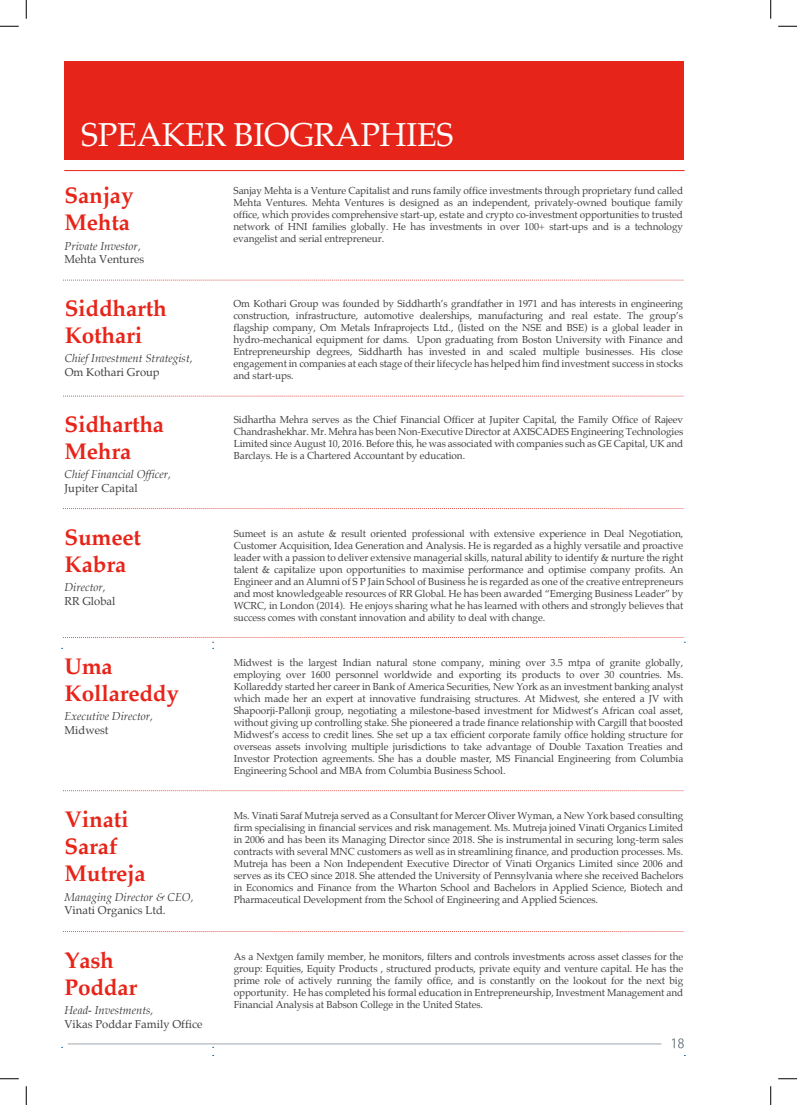
<style>
.page{position:relative;width:797px;height:1105px;background:#fff}
.page>*{position:absolute;margin:0;border:0;box-sizing:border-box;transform-origin:0 0}
.t1{font:32.5px "Palatino";letter-spacing:-.01em;color:#fff}
.t2{font:700 22.5px/27px "Palatino";letter-spacing:-.01em;color:#e72419}
.t3{font:italic 11.25px "Palatino";color:#404041}
.t4{font:11.25px "Palatino";color:#404041}
.t5{font:10px/12px "Palatino";letter-spacing:-.01em;color:#404041;text-align:justify}
</style>
<div class="page">
<hr style="left:68px;top:1043px;width:593px;height:1px;background:#a2a8ad">
<svg style="left:672px;top:1038px;width:12px;height:10px"></svg>
<div style="left:65px;top:62px;width:619px;height:98px;background:#e72419"></div>
<hr style="left:64px;top:170px;width:620px;height:1px;background:#e72419">
<svg style="left:63px;top:280px;width:620px;height:1px"></svg>
<svg style="left:63px;top:396px;width:620px;height:1px"></svg>
<svg style="left:63px;top:508px;width:620px;height:1px"></svg>
<svg style="left:62px;top:637px;width:623px;height:12px"></svg>
<svg style="left:63px;top:790px;width:620px;height:1px"></svg>
<svg style="left:63px;top:931px;width:620px;height:1px"></svg>
<svg style="left:0;top:25px;width:19px;height:2px"></svg>
<svg style="left:778px;top:25px;width:19px;height:2px"></svg>
<svg style="left:0;top:1078px;width:19px;height:1px"></svg>
<svg style="left:778px;top:1078px;width:19px;height:1px"></svg>
<svg style="left:25px;top:0;width:2px;height:19px"></svg>
<svg style="left:25px;top:1086px;width:2px;height:19px"></svg>
<svg style="left:770px;top:0;width:1px;height:19px"></svg>
<svg style="left:770px;top:1086px;width:1px;height:19px"></svg>
<h1 class="t1" style="left:81px;top:108px;width:374px">SPEAKER BIOGRAPHIES</h1>
<h2 class="t2" style="left:65px;top:181px;width:70px">Sanjay<br>Mehta</h2>
<p class="t3" style="left:65px;top:236px;width:78px">Private Investor,</p>
<p class="t4" style="left:65px;top:250px;width:81px">Mehta Ventures</p>
<h2 class="t2" style="left:65px;top:294px;width:104px">Siddharth<br>Kothari</h2>
<p class="t3" style="left:65px;top:349px;width:129px">Chief Investment Strategist,</p>
<p class="t4" style="left:65px;top:362px;width:96px">Om Kothari Group</p>
<h2 class="t2" style="left:65px;top:410px;width:101px">Sidhartha<br>Mehra</h2>
<p class="t3" style="left:65px;top:465px;width:108px">Chief Financial Officer,</p>
<p class="t4" style="left:65px;top:478px;width:75px">Jupiter Capital</p>
<h2 class="t2" style="left:65px;top:523px;width:78px">Sumeet<br>Kabra</h2>
<p class="t3" style="left:65px;top:578px;width:43px">Director,</p>
<p class="t4" style="left:65px;top:592px;width:52px">RR Global</p>
<h2 class="t2" style="left:65px;top:652px;width:116px">Uma<br>Kollareddy</h2>
<p class="t3" style="left:65px;top:707px;width:90px">Executive Director,</p>
<p class="t4" style="left:65px;top:721px;width:45px">Midwest</p>
<h2 class="t2" style="left:65px;top:805px;width:83px">Vinati<br>Saraf<br>Mutreja</h2>
<p class="t3" style="left:65px;top:887px;width:130px">Managing Director &amp; CEO,</p>
<p class="t4" style="left:65px;top:901px;width:103px">Vinati Organics Ltd.</p>
<h2 class="t2" style="left:65px;top:946px;width:74px">Yash<br>Poddar</h2>
<p class="t3" style="left:65px;top:1001px;width:90px">Head- Investments,</p>
<p class="t4" style="left:65px;top:1015px;width:139px">Vikas Poddar Family Office</p>
<p class="t5" style="left:233px;top:185px;width:451px">Sanjay Mehta is a Venture Capitalist and runs family office investments through proprietary fund called Mehta Ventures. Mehta Ventures is designed as an independent, privately-owned boutique family office, which provides comprehensive start-up, estate and crypto co-investment opportunities to trusted network of HNI families globally. He has investments in over 100+ start-ups and is a technology evangelist and serial entrepreneur.</p>
<p class="t5" style="left:233px;top:297px;width:451px">Om Kothari Group was founded by Siddharth’s grandfather in 1971 and has interests in engineering construction, infrastructure, automotive dealerships, manufacturing and real estate. The group’s flagship company, Om Metals Infraprojects Ltd., (listed on the NSE and BSE) is a global leader in hydro-mechanical equipment for dams. Upon graduating from Boston University with Finance and Entrepreneurship degrees, Siddharth has invested in and scaled multiple businesses. His close engagement in companies at each stage of their lifecycle has helped him find investment success in stocks and start-ups.</p>
<p class="t5" style="left:234px;top:414px;width:451px">Sidhartha Mehra serves as the Chief Financial Officer at Jupiter Capital, the Family Office of Rajeev Chandrashekhar. Mr. Mehra has been Non-Executive Director at AXISCADES Engineering Technologies Limited since August 10, 2016. Before this, he was associated with companies such as GE Capital, UK and Barclays. He is a Chartered Accountant by education.</p>
<p class="t5" style="left:234px;top:527px;width:451px">Sumeet is an astute &amp; result oriented professional with extensive experience in Deal Negotiation, Customer Acquisition, Idea Generation and Analysis. He is regarded as a highly versatile and proactive leader with a passion to deliver extensive managerial skills, natural ability to identify &amp; nurture the right talent &amp; capitalize upon opportunities to maximise performance and optimise company profits. An Engineer and an Alumni of S P Jain School of Business he is regarded as one of the creative entrepreneurs and most knowledgeable resources of RR Global. He has been awarded “Emerging Business Leader” by WCRC, in London (2014). He enjoys sharing what he has learned with others and strongly believes that success comes with constant innovation and ability to deal with change.</p>
<p class="t5" style="left:234px;top:656px;width:451px">Midwest is the largest Indian natural stone company, mining over 3.5 mtpa of granite globally, employing over 1600 personnel worldwide and exporting its products to over 30 countries. Ms.<br>Kollareddy started her career in Bank of America Securities, New York as an investment banking analyst which made her an expert at innovative fundraising structures. At Midwest, she entered a JV with Shapoorji-Pallonji group, negotiating a milestone-based investment for Midwest’s African coal asset, without giving up controlling stake. She pioneered a trade finance relationship with Cargill that boosted Midwest’s access to credit lines. She set up a tax efficient corporate family office holding structure for overseas assets involving multiple jurisdictions to take advantage of Double Taxation Treaties and Investor Protection agreements. She has a double master, MS Financial Engineering from Columbia Engineering School and MBA from Columbia Business School.</p>
<p class="t5" style="left:234px;top:809px;width:451px">Ms. Vinati Saraf Mutreja served as a Consultant for Mercer Oliver Wyman, a New York based consulting firm specialising in financial services and risk management. Ms. Mutreja joined Vinati Organics Limited in 2006 and has been its Managing Director since 2018. She is instrumental in securing long-term sales contracts with several MNC customers as well as in streamlining finance, and production processes. Ms.<br>Mutreja has been a Non Independent Executive Director of Vinati Organics Limited since 2006 and serves as its CEO since 2018. She attended the University of Pennsylvania where she received Bachelors in Economics and Finance from the Wharton School and Bachelors in Applied Science, Biotech and Pharmaceutical Development from the School of Engineering and Applied Sciences.</p>
<p class="t5" style="left:234px;top:950px;width:451px">As a Nextgen family member, he monitors, filters and controls investments across asset classes for the group: Equities, Equity Products , structured products, private equity and venture capital. He has the prime role of actively running the family office, and is constantly on the lookout for the next big opportunity. He has completed his formal education in Entrepreneurship, Investment Management and Financial Analysis at Babson College in the United States.</p>
</div>
